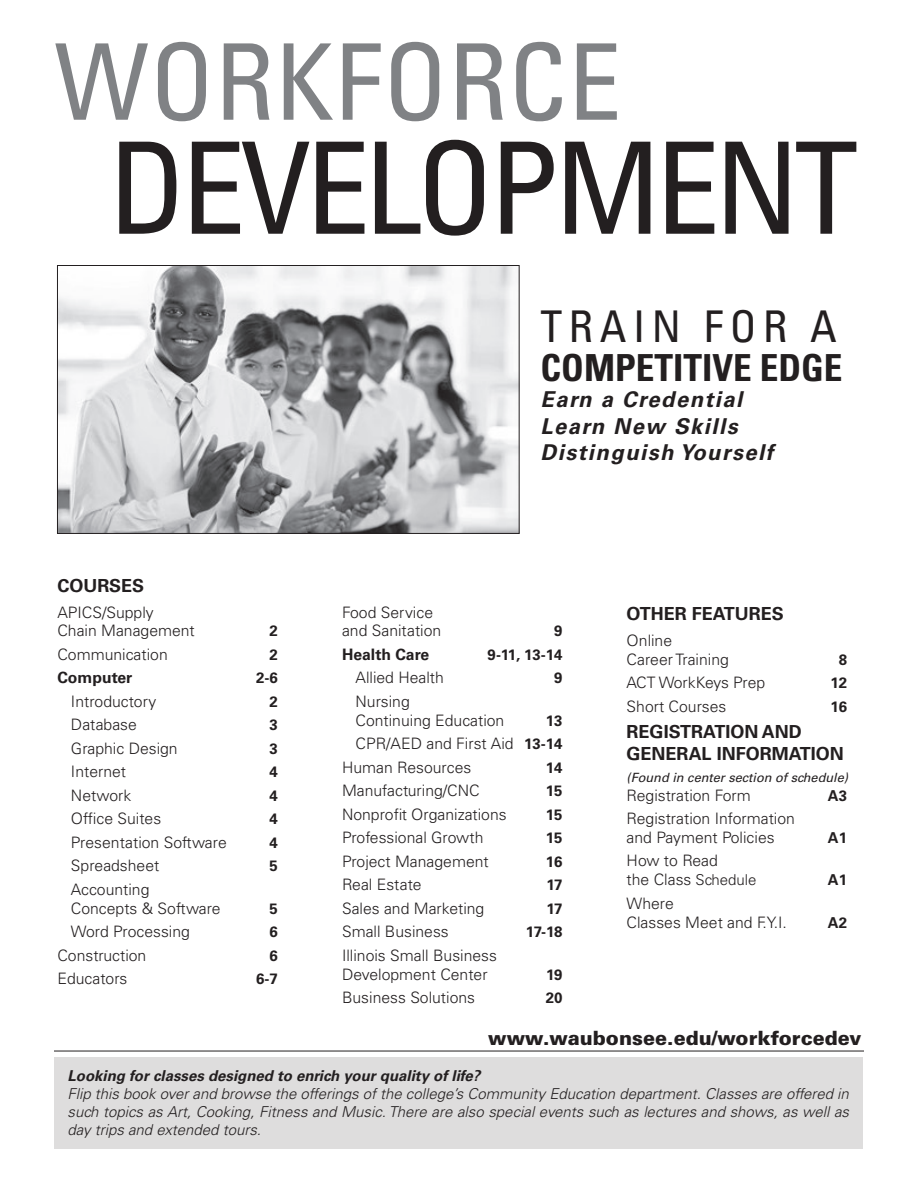
<style>
.page{position:relative;width:918px;height:1188px;background:#fff}
.page>*{position:absolute;margin:0;border:0;box-sizing:border-box;transform-origin:0 0}
.t1{font:condensed 127.5px "Univers LT Std";letter-spacing:-.04em;color:#231f20}
.t2{font:condensed 105.75px "Univers LT Std";letter-spacing:.01em;color:#808285}
.t3{font:condensed 43.8px "Univers LT Std";letter-spacing:.15em;color:#231f20}
.t4{font:700 condensed 37.35px "Univers LT Std";color:#231f20}
.WFD_TagLine_Subhead{font:italic 700 21.9px/26.2px "Univers LT Std";letter-spacing:.07em;color:#231f20}
.Table_of_Contents{font:900 19.65px "Univers LT Std";color:#231f20}
.Table_of_Contents_Su{font:700 18px/21.6px "Univers LT Std";color:#231f20}
.WFD_Table_of_Content{font:300 15.75px/18.9px "Univers LT Std";color:#231f20}
.WFD_Table_of_Content-2{font:700 15.75px "Univers LT Std";color:#231f20}
.WFD_Table_of_Content-3{font:italic 300 15px/18px "Univers LT Std";color:#231f20;text-align:justify}
.WFD_Table_of_Content-4{font:700 15px "Univers LT Std";color:#231f20}
.Table_of_Contents_Bl{font:italic 700 15px "Univers LT Std";color:#231f20}
.t5{font:italic 12.75px "Univers LT Std";color:#231f20}
.s1{font-weight:700;font-size:15px}
.s2{font-size:15px}
</style>
<div class="page">
<div style="left:54px;top:1057px;width:809px;height:92px;background:#dedddd"></div>
<img style="left:59px;top:267px;width:459px;height:265px">
<div style="left:57px;top:265px;width:463px;height:269px;border:1px solid #231f20"></div>
<hr style="left:54px;top:1051px;width:810px;height:1px;background:#231f20">
<p class="t2" style="left:55px;top:15px;width:568px">WORKFORCE</p>
<p class="t1" style="left:109px;top:108px;width:751px">DEVELOPMENT</p>
<p class="Table_of_Contents_Su" style="left:57px;top:575px;width:88px">COURSES</p>
<p class="WFD_Table_of_Content" style="left:57px;top:603px;width:139px">APICS/Supply<br>Chain Management</p>
<p class="WFD_Table_of_Content-4" style="left:270px;top:622px;width:10px">2</p>
<p class="WFD_Table_of_Content" style="left:57px;top:645px;width:112px">Communication</p>
<p class="WFD_Table_of_Content-4" style="left:270px;top:646px;width:10px">2</p>
<p class="WFD_Table_of_Content-2" style="left:57px;top:669px;width:76px">Computer</p>
<p class="WFD_Table_of_Content-4" style="left:256px;top:669px;width:23px">2-6</p>
<p class="WFD_Table_of_Content" style="left:71px;top:692px;width:87px">Introductory</p>
<p class="WFD_Table_of_Content-4" style="left:270px;top:693px;width:10px">2</p>
<p class="WFD_Table_of_Content" style="left:71px;top:715px;width:67px">Database</p>
<p class="WFD_Table_of_Content-4" style="left:270px;top:716px;width:10px">3</p>
<p class="WFD_Table_of_Content" style="left:71px;top:739px;width:108px">Graphic Design</p>
<p class="WFD_Table_of_Content-4" style="left:270px;top:740px;width:10px">3</p>
<p class="WFD_Table_of_Content" style="left:71px;top:762px;width:57px">Internet</p>
<p class="WFD_Table_of_Content-4" style="left:270px;top:763px;width:10px">4</p>
<p class="WFD_Table_of_Content" style="left:71px;top:786px;width:62px">Network</p>
<p class="WFD_Table_of_Content-4" style="left:270px;top:787px;width:10px">4</p>
<p class="WFD_Table_of_Content" style="left:71px;top:809px;width:92px">Office Suites</p>
<p class="WFD_Table_of_Content-4" style="left:270px;top:810px;width:10px">4</p>
<p class="WFD_Table_of_Content" style="left:71px;top:833px;width:157px">Presentation Software</p>
<p class="WFD_Table_of_Content-4" style="left:270px;top:834px;width:10px">4</p>
<p class="WFD_Table_of_Content" style="left:71px;top:856px;width:90px">Spreadsheet</p>
<p class="WFD_Table_of_Content-4" style="left:270px;top:857px;width:10px">5</p>
<p class="WFD_Table_of_Content" style="left:71px;top:880px;width:151px">Accounting<br>Concepts &amp; Software</p>
<p class="WFD_Table_of_Content-4" style="left:270px;top:900px;width:10px">5</p>
<p class="WFD_Table_of_Content" style="left:71px;top:922px;width:120px">Word Processing</p>
<p class="WFD_Table_of_Content-4" style="left:270px;top:923px;width:10px">6</p>
<p class="WFD_Table_of_Content" style="left:57px;top:946px;width:90px">Construction</p>
<p class="WFD_Table_of_Content-4" style="left:270px;top:947px;width:10px">6</p>
<p class="WFD_Table_of_Content" style="left:57px;top:969px;width:72px">Educators</p>
<p class="WFD_Table_of_Content-4" style="left:256px;top:970px;width:23px">6-7</p>
<p class="t3" style="left:541px;top:299px;width:298px">TRAIN FOR A</p>
<p class="t4" style="left:541px;top:345px;width:304px">COMPETITIVE EDGE</p>
<p class="WFD_TagLine_Subhead" style="left:541px;top:387px;width:234px">Earn a Credential<br>Learn New Skills<br>Distinguish Yourself</p>
<p class="WFD_Table_of_Content" style="left:342px;top:603px;width:101px">Food Service and Sanitation</p>
<p class="WFD_Table_of_Content-4" style="left:554px;top:622px;width:10px">9</p>
<p class="WFD_Table_of_Content-2" style="left:342px;top:645px;width:89px">Health Care</p>
<p class="WFD_Table_of_Content-4" style="left:488px;top:646px;width:76px">9-11, 13-14</p>
<p class="WFD_Table_of_Content" style="left:356px;top:668px;width:90px">Allied Health</p>
<p class="WFD_Table_of_Content-4" style="left:554px;top:669px;width:10px">9</p>
<p class="WFD_Table_of_Content" style="left:356px;top:692px;width:150px">Nursing<br>Continuing Education</p>
<p class="WFD_Table_of_Content-4" style="left:546px;top:712px;width:18px">13</p>
<p class="WFD_Table_of_Content" style="left:356px;top:734px;width:209px">CPR/AED and First Aid <span class="s1">13-14</span></p>
<p class="WFD_Table_of_Content" style="left:342px;top:758px;width:131px">Human Resources</p>
<p class="WFD_Table_of_Content-4" style="left:546px;top:759px;width:18px">14</p>
<p class="WFD_Table_of_Content" style="left:342px;top:781px;width:139px">Manufacturing/CNC</p>
<p class="WFD_Table_of_Content-4" style="left:546px;top:782px;width:18px">15</p>
<p class="WFD_Table_of_Content" style="left:342px;top:805px;width:166px">Nonprofit Organizations</p>
<p class="WFD_Table_of_Content-4" style="left:546px;top:806px;width:18px">15</p>
<p class="WFD_Table_of_Content" style="left:342px;top:828px;width:143px">Professional Growth</p>
<p class="WFD_Table_of_Content-4" style="left:546px;top:829px;width:18px">15</p>
<p class="WFD_Table_of_Content" style="left:342px;top:852px;width:148px">Project Management</p>
<p class="WFD_Table_of_Content-4" style="left:546px;top:853px;width:18px">16</p>
<p class="WFD_Table_of_Content" style="left:342px;top:875px;width:81px">Real Estate</p>
<p class="WFD_Table_of_Content-4" style="left:546px;top:876px;width:18px">17</p>
<p class="WFD_Table_of_Content" style="left:342px;top:899px;width:144px">Sales and Marketing</p>
<p class="WFD_Table_of_Content-4" style="left:546px;top:900px;width:18px">17</p>
<p class="WFD_Table_of_Content" style="left:342px;top:922px;width:108px">Small Business</p>
<p class="WFD_Table_of_Content-4" style="left:526px;top:923px;width:38px">17-18</p>
<p class="WFD_Table_of_Content" style="left:342px;top:946px;width:156px">Illinois Small Business<br>Development Center</p>
<p class="WFD_Table_of_Content-4" style="left:546px;top:966px;width:18px">19</p>
<p class="WFD_Table_of_Content" style="left:342px;top:988px;width:135px">Business Solutions</p>
<p class="WFD_Table_of_Content-4" style="left:546px;top:989px;width:18px">20</p>
<p class="Table_of_Contents_Su" style="left:627px;top:603px;width:159px">OTHER FEATURES</p>
<p class="WFD_Table_of_Content" style="left:627px;top:631px;width:104px">Online<br>Career Training</p>
<p class="WFD_Table_of_Content-4" style="left:839px;top:651px;width:10px">8</p>
<p class="WFD_Table_of_Content" style="left:627px;top:673px;width:140px">ACT WorkKeys Prep</p>
<p class="WFD_Table_of_Content-4" style="left:830px;top:674px;width:18px">12</p>
<p class="WFD_Table_of_Content" style="left:627px;top:697px;width:101px">Short Courses</p>
<p class="WFD_Table_of_Content-4" style="left:830px;top:698px;width:18px">16</p>
<p class="Table_of_Contents_Su" style="left:627px;top:721px;width:219px">REGISTRATION AND<br>GENERAL INFORMATION</p>
<p class="t5" style="left:627px;top:770px;width:223px">(Found in center section of schedule)</p>
<p class="WFD_Table_of_Content" style="left:627px;top:786px;width:126px">Registration Form</p>
<p class="WFD_Table_of_Content-4" style="left:828px;top:786px;width:21px">A3</p>
<p class="WFD_Table_of_Content" style="left:627px;top:809px;width:170px">Registration Information and Payment Policies</p>
<p class="WFD_Table_of_Content-4" style="left:828px;top:829px;width:21px">A1</p>
<p class="WFD_Table_of_Content" style="left:627px;top:851px;width:131px">How to Read<br>the Class <span class="s2">Schedule</span></p>
<p class="WFD_Table_of_Content" style="left:627px;top:894px;width:162px">Where<br>Classes Meet and F.Y.I.</p>
<p class="WFD_Table_of_Content-4" style="left:828px;top:871px;width:21px">A1</p>
<p class="WFD_Table_of_Content-4" style="left:828px;top:914px;width:21px">A2</p>
<p class="Table_of_Contents" style="left:488px;top:1026px;width:375px">www.waubonsee.edu/workforcedev</p>
<p class="Table_of_Contents_Bl" style="left:68px;top:1067px;width:414px">Looking for classes designed to enrich your quality of life?</p>
<p class="WFD_Table_of_Content-3" style="left:68px;top:1085px;width:783px">Flip this book over and browse the offerings of the college’s Community Education department. Classes are offered in such topics as Art, Cooking, Fitness and Music. There are also special events such as lectures and shows, as well as day trips and extended tours.</p>
</div>
